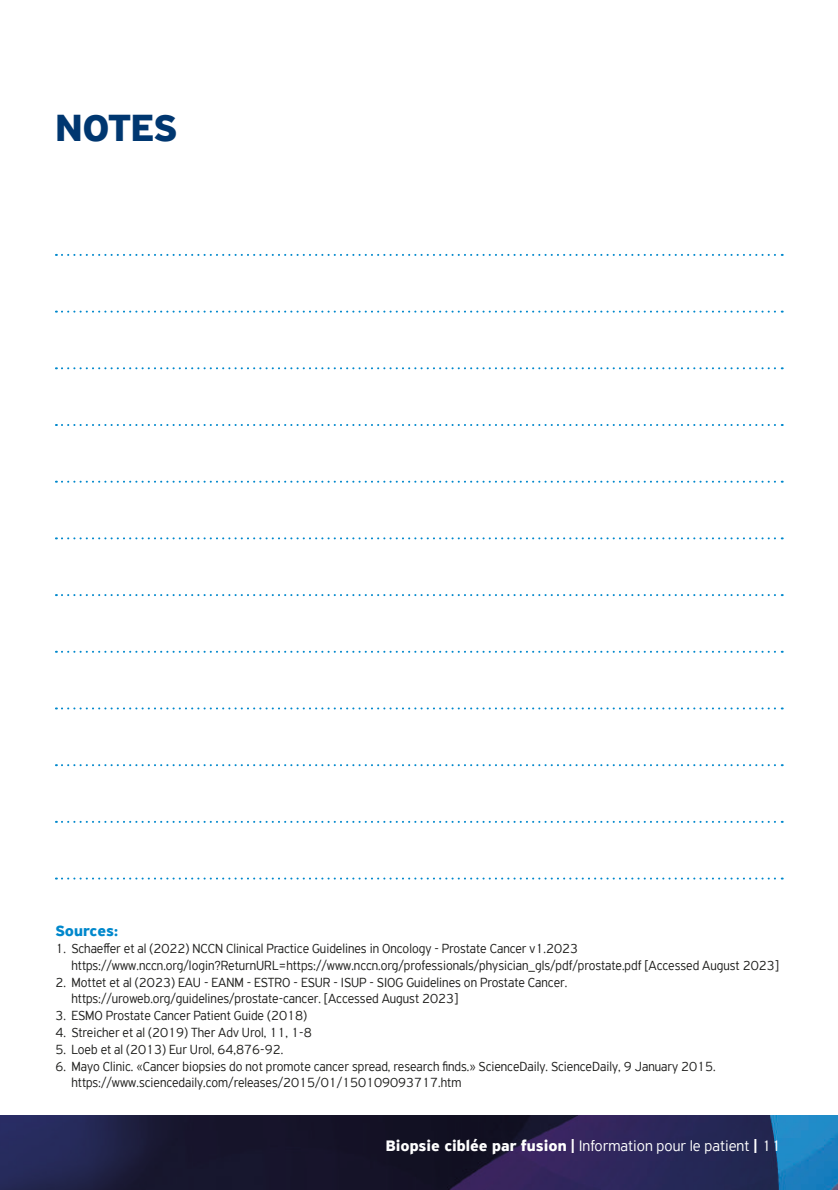
<style>
.page{position:relative;width:838px;height:1190px;background:#fff}
.page>*{position:absolute;margin:0;border:0;box-sizing:border-box;transform-origin:0 0}
.t1{font:700 40px "PF Highway Sans Pro";color:#003770}
.t2{font:300 16px "PF Highway Sans Pro";color:#fff}
.t3{font:700 16px "PF Highway Sans Pro";color:#08c}
.t4{font:300 14px/16.8px "PF Highway Sans Pro";color:#1d1d1b;scale:.94 1}
.s1{font-weight:700}
.s2{font-weight:500}
</style>
<div class="page">
<img style="left:0;top:1116px;width:838px;height:74px">
<svg style="left:56px;top:254px;width:727px;height:2px"></svg>
<svg style="left:56px;top:311px;width:727px;height:2px"></svg>
<svg style="left:56px;top:367px;width:727px;height:2px"></svg>
<svg style="left:56px;top:424px;width:727px;height:2px"></svg>
<svg style="left:56px;top:481px;width:727px;height:2px"></svg>
<svg style="left:56px;top:537px;width:727px;height:2px"></svg>
<svg style="left:56px;top:594px;width:727px;height:2px"></svg>
<svg style="left:56px;top:651px;width:727px;height:2px"></svg>
<svg style="left:56px;top:707px;width:727px;height:2px"></svg>
<svg style="left:56px;top:764px;width:727px;height:2px"></svg>
<svg style="left:56px;top:821px;width:727px;height:2px"></svg>
<svg style="left:56px;top:878px;width:727px;height:2px"></svg>
<h1 class="t1" style="left:55px;top:104px;width:123px">NOTES</h1>
<p class="t3" style="left:55px;top:921px;width:65px">Sources:</p>
<p class="t4" style="left:71px;top:940px;width:754px;text-indent:-16px">1. Schaeffer et al (2022) NCCN Clinical Practice Guidelines in Oncology - Prostate Cancer v1.2023 https://www.nccn.org/login?ReturnURL=https://www.nccn.org/professionals/physician_gls/pdf/prostate.pdf [Accessed August 2023]</p>
<p class="t4" style="left:71px;top:973px;width:529px;text-indent:-16px">2. Mottet et al (2023) EAU - EANM - ESTRO - ESUR - ISUP - SIOG Guidelines on Prostate Cancer. https://uroweb.org/guidelines/prostate-cancer. [Accessed August 2023]</p>
<p class="t4" style="left:55px;top:1007px;width:269px">3. ESMO Prostate Cancer Patient Guide (2018)</p>
<p class="t4" style="left:55px;top:1024px;width:274px">4. Streicher et al (2019) Ther Adv Urol, 11, 1-8</p>
<p class="t4" style="left:55px;top:1041px;width:244px">5. Loeb et al (2013) Eur Urol, 64,876-92.</p>
<p class="t4" style="left:71px;top:1057px;width:687px;text-indent:-16px">6. Mayo Clinic. «Cancer biopsies do not promote cancer spread, research finds.» ScienceDaily. ScienceDaily, 9 January 2015. https://www.sciencedaily.com/releases/2015/01/150109093717.htm</p>
<p class="t2" style="left:386px;top:1136px;width:397px"><span class="s1">Biopsie ciblée par fusion</span> <span class="s2">|</span> Information pour le patient <span class="s2">|</span> 11</p>
</div>
